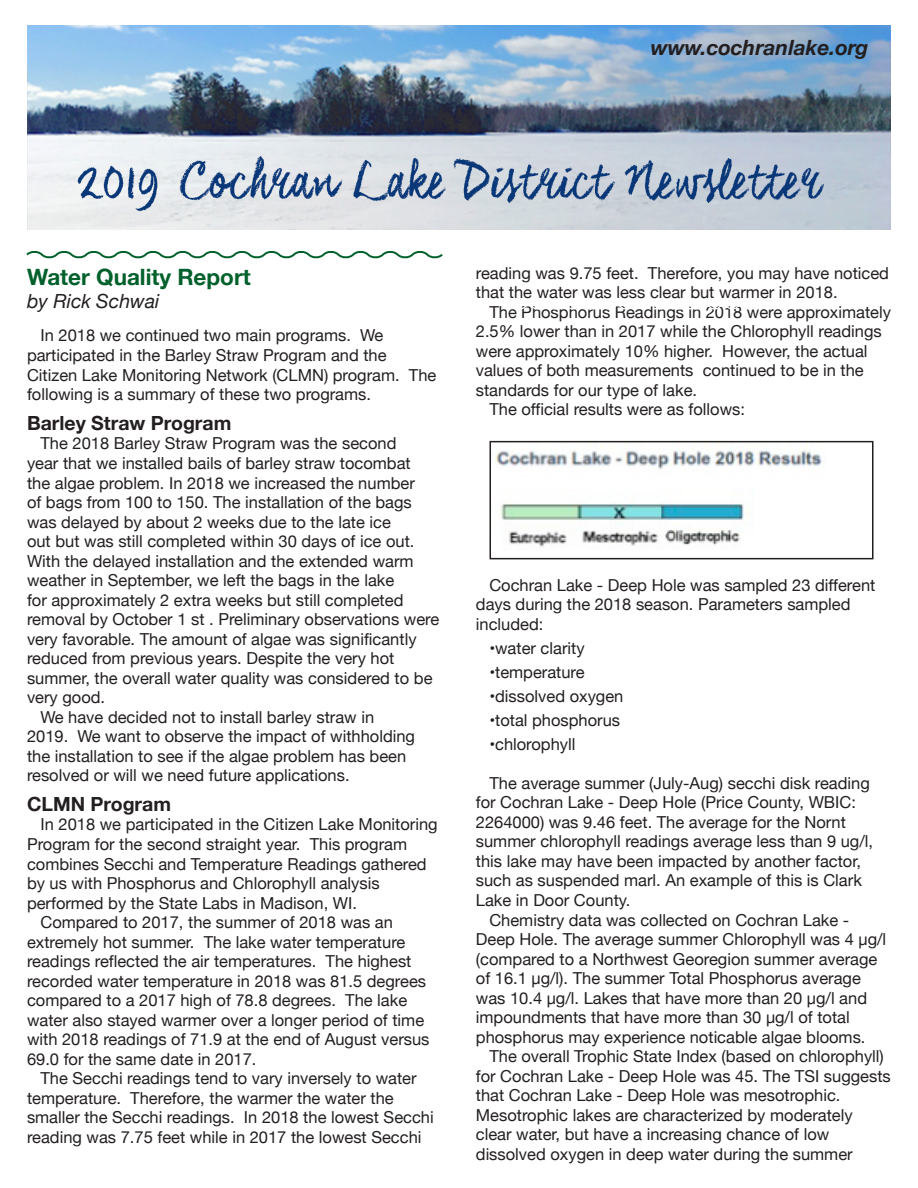
<style>
.page{position:relative;width:918px;height:1188px;background:#fff}
.page>*{position:absolute;margin:0;border:0;box-sizing:border-box;transform-origin:0 0}
.t1{font:700 22.5px "Helvetica Neue";color:#00602b}
.t2{font:italic 700 21px "Helvetica Neue";color:#231f20}
.t3{font:700 19.5px "Helvetica Neue";color:#231f20}
.t4{font:italic 19.5px "Helvetica Neue";color:#231f20}
.t5{font:16.5px/19.5px "Helvetica Neue";color:#231f20}
</style>
<div class="page">
<svg style="left:26px;top:251px;width:417px;height:8px"></svg>
<img style="left:27px;top:26px;width:864px;height:204px">
<img style="left:495px;top:448px;width:327px;height:99px">
<div style="left:490px;top:441px;width:384px;height:118px;border:2px solid #231f20"></div>
<p class="t2" style="left:651px;top:35px;width:219px">www.cochranlake.org</p>
<h1 class="t1" style="left:27px;top:263px;width:225px">Water Quality Report</h1>
<p class="t4" style="left:27px;top:290px;width:134px">by Rick Schwai</p>
<p class="t5" style="left:27px;top:326px;width:411px;text-indent:13px">In 2018 we continued two main programs. We participated in the Barley Straw Program and the Citizen Lake Monitoring Network (CLMN) program. The following is a summary of these two programs.</p>
<p class="t3" style="left:27px;top:411px;width:206px">Barley Straw Program</p>
<p class="t5" style="left:40px;top:434px;width:358px">The 2018 Barley Straw Program was the second</p>
<p class="t5" style="left:27px;top:453px;width:385px">year that we installed bails of barley straw tocombat</p>
<p class="t5" style="left:27px;top:473px;width:389px">the algae problem. In 2018 we increased the number</p>
<p class="t5" style="left:27px;top:492px;width:386px">of bags from 100 to 150. The installation of the bags</p>
<p class="t5" style="left:27px;top:512px;width:365px">was delayed by about 2 weeks due to the late ice</p>
<p class="t5" style="left:27px;top:531px;width:389px">out but was still completed within 30 days of ice out.</p>
<p class="t5" style="left:27px;top:551px;width:388px">With the delayed installation and the extended warm</p>
<p class="t5" style="left:27px;top:570px;width:369px">weather in September, we left the bags in the lake</p>
<p class="t5" style="left:27px;top:590px;width:378px">for approximately 2 extra weeks but still completed</p>
<p class="t5" style="left:27px;top:609px;width:414px">removal by October 1 st . Preliminary observations were</p>
<p class="t5" style="left:27px;top:629px;width:391px">very favorable. The amount of algae was significantly</p>
<p class="t5" style="left:27px;top:648px;width:369px">reduced from previous years. Despite the very hot</p>
<p class="t5" style="left:27px;top:668px;width:407px">summer, the overall water quality was considered to be</p>
<p class="t5" style="left:27px;top:687px;width:80px">very good.</p>
<p class="t5" style="left:40px;top:707px;width:335px">We have decided not to install barley straw in</p>
<p class="t5" style="left:27px;top:726px;width:390px">2019. We want to observe the impact of withholding</p>
<p class="t5" style="left:27px;top:746px;width:381px">the installation to see if the algae problem has been</p>
<p class="t5" style="left:27px;top:765px;width:324px">resolved or will we need future applications.</p>
<p class="t3" style="left:27px;top:792px;width:146px">CLMN Program</p>
<p class="t5" style="left:40px;top:815px;width:399px">In 2018 we participated in the Citizen Lake Monitoring</p>
<p class="t5" style="left:27px;top:834px;width:382px">Program for the second straight year. This program</p>
<p class="t5" style="left:27px;top:854px;width:401px">combines Secchi and Temperature Readings gathered</p>
<p class="t5" style="left:27px;top:873px;width:354px">by us with Phosphorus and Chlorophyll analysis</p>
<p class="t5" style="left:27px;top:893px;width:332px">performed by the State Labs in Madison, WI.</p>
<p class="t5" style="left:40px;top:912px;width:354px">Compared to 2017, the summer of 2018 was an</p>
<p class="t5" style="left:27px;top:932px;width:380px">extremely hot summer. The lake water temperature</p>
<p class="t5" style="left:27px;top:951px;width:386px">readings reflected the air temperatures. The highest</p>
<p class="t5" style="left:27px;top:971px;width:401px">recorded water temperature in 2018 was 81.5 degrees</p>
<p class="t5" style="left:27px;top:990px;width:382px">compared to a 2017 high of 78.8 degrees. The lake</p>
<p class="t5" style="left:27px;top:1010px;width:399px">water also stayed warmer over a longer period of time</p>
<p class="t5" style="left:27px;top:1029px;width:404px">with 2018 readings of 71.9 at the end of August versus</p>
<p class="t5" style="left:27px;top:1049px;width:231px">69.0 for the same date in 2017.</p>
<p class="t5" style="left:40px;top:1068px;width:378px">The Secchi readings tend to vary inversely to water</p>
<p class="t5" style="left:27px;top:1088px;width:368px">temperature. Therefore, the warmer the water the</p>
<p class="t5" style="left:27px;top:1107px;width:408px">smaller the Secchi readings. In 2018 the lowest Secchi</p>
<p class="t5" style="left:27px;top:1127px;width:396px">reading was 7.75 feet while in 2017 the lowest Secchi</p>
<p class="t5" style="left:476px;top:263px;width:415px">reading was 9.75 feet. Therefore, you may have noticed that the water was less clear but warmer in 2018.</p>
<p class="t5" style="left:489px;top:302px;width:403px">The Phosphorus Readings in 2018 were approximately</p>
<p class="t5" style="left:476px;top:322px;width:407px">2.5% lower than in 2017 while the Chlorophyll readings</p>
<p class="t5" style="left:476px;top:341px;width:393px">were approximately 10% higher. However, the actual</p>
<p class="t5" style="left:476px;top:361px;width:389px">values of both measurements continued to be in the</p>
<p class="t5" style="left:476px;top:380px;width:223px">standards for our type of lake.</p>
<p class="t5" style="left:489px;top:400px;width:257px">The official results were as follows:</p>
<p class="t5" style="left:476px;top:575px;width:401px;text-indent:13px">Cochran Lake - Deep Hole was sampled 23 different days during the 2018 season. Parameters sampled included:</p>
<p class="t5" style="left:489px;top:638px;width:97px">•water clarity</p>
<p class="t5" style="left:489px;top:662px;width:97px">•temperature</p>
<p class="t5" style="left:489px;top:686px;width:136px">•dissolved oxygen</p>
<p class="t5" style="left:489px;top:710px;width:132px">•total phosphorus</p>
<p class="t5" style="left:489px;top:734px;width:88px">•chlorophyll</p>
<p class="t5" style="left:476px;top:773px;width:399px;text-indent:13px">The average summer (July-Aug) secchi disk reading for Cochran Lake - Deep Hole (Price County, WBIC:<br>2264000) was 9.46 feet. The average for the Nornt summer chlorophyll readings average less than 9 ug/l, this lake may have been impacted by another factor, such as suspended marl. An example of this is Clark Lake in Door County.</p>
<p class="t5" style="left:476px;top:910px;width:412px;text-indent:13px">Chemistry data was collected on Cochran Lake - Deep Hole. The average summer Chlorophyll was 4 µg/l (compared to a Northwest Georegion summer average of 16.1 µg/l). The summer Total Phosphorus average was 10.4 µg/l. Lakes that have more than 20 µg/l and impoundments that have more than 30 µg/l of total phosphorus may experience noticable algae blooms.</p>
<p class="t5" style="left:476px;top:1046px;width:416px;text-indent:13px">The overall Trophic State Index (based on chlorophyll) for Cochran Lake - Deep Hole was 45. The TSI suggests that Cochran Lake - Deep Hole was mesotrophic.<br>Mesotrophic lakes are characterized by moderately clear water, but have a increasing chance of low dissolved oxygen in deep water during the summer</p>
</div>
